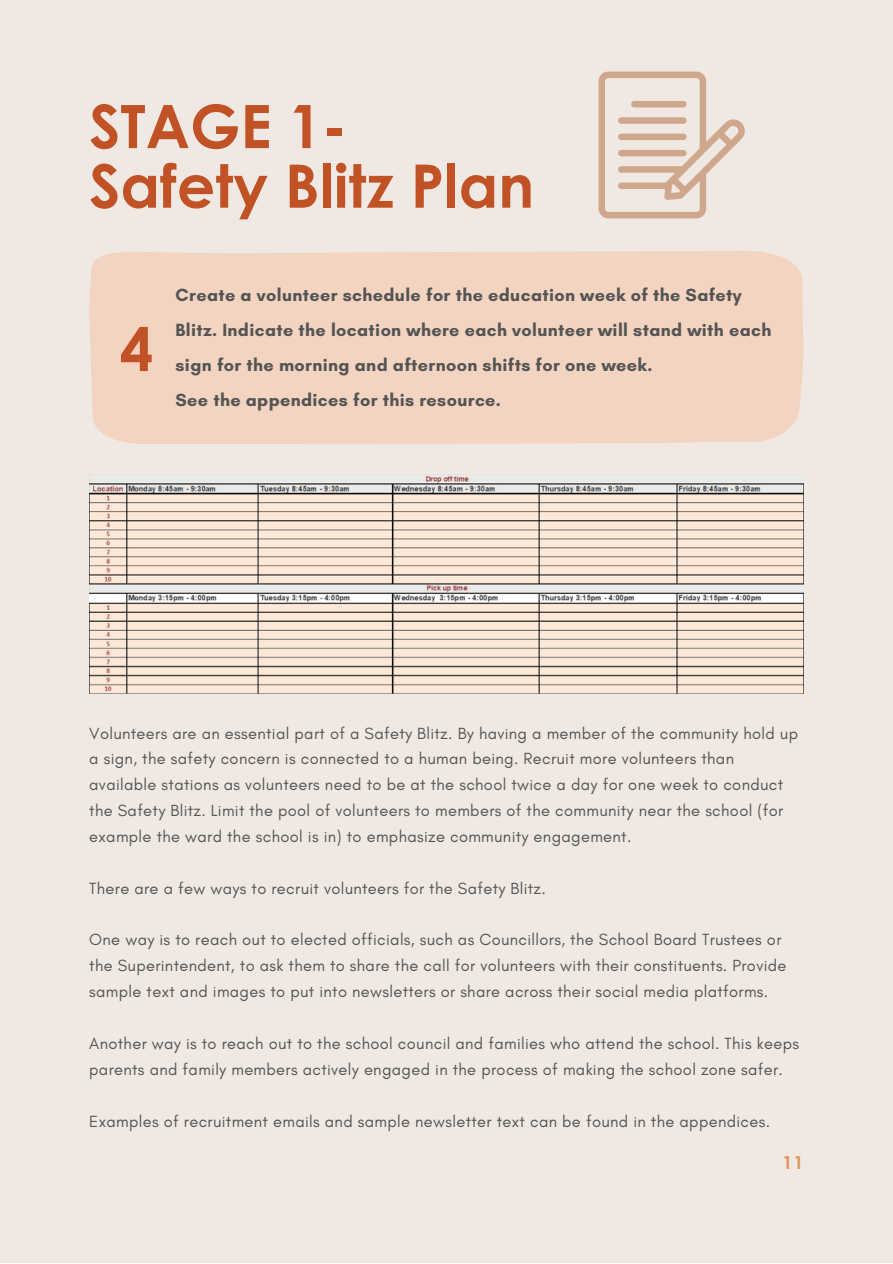
<style>
.page{position:relative;width:893px;height:1264px;background:#fff}
.page>*{position:absolute;margin:0;border:0;box-sizing:border-box;transform-origin:0 0}
.t1{font:700 60px "Century Gothic";color:#c15225}
.t2{font:700 18px/34.8px "Glacial Indifference";letter-spacing:.02em;color:#545454}
.t3{font:700 18px "Century Gothic";color:#e2945e}
.t4{font:16.5px/25.8px "Glacial Indifference";letter-spacing:.02em;color:#545454}
</style>
<div class="page">
<div style="left:0;top:0;width:892px;height:1262px;background:#f0e9e3"></div>
<div style="left:89px;top:251px;width:714px;height:193px;background:#f3d4c0"></div>
<img style="left:89px;top:474px;width:714px;height:219px">
<svg style="left:598px;top:72px;width:147px;height:146px"></svg>
<p class="t1" style="left:89px;top:88px;width:259px">STAGE 1-</p>
<p class="t1" style="left:89px;top:147px;width:446px">Safety Blitz Plan</p>
<p class="t1" style="left:120px;top:311px;width:35px">4</p>
<p class="t2" style="left:175px;top:277px;width:597px">Create a volunteer schedule for the education week of the Safety<br>Blitz. Indicate the location where each volunteer will stand with each sign for the morning and afternoon shifts for one week.</p>
<p class="t2" style="left:175px;top:382px;width:327px">See the appendices for this resource.</p>
<p class="t4" style="left:89px;top:719px;width:710px">Volunteers are an essential part of a Safety Blitz. By having a member of the community hold up a sign, the safety concern is connected to a human being. Recruit more volunteers than available stations as volunteers need to be at the school twice a day for one week to conduct the Safety Blitz. Limit the pool of volunteers to members of the community near the school (for example the ward the school is in) to emphasize community engagement.</p>
<p class="t4" style="left:89px;top:875px;width:458px">There are a few ways to recruit volunteers for the Safety Blitz.</p>
<p class="t4" style="left:89px;top:926px;width:698px">One way is to reach out to elected officials, such as Councillors, the School Board Trustees or the Superintendent, to ask them to share the call for volunteers with their constituents. Provide sample text and images to put into newsletters or share across their social media platforms.</p>
<p class="t4" style="left:89px;top:1030px;width:711px">Another way is to reach out to the school council and families who attend the school. This keeps parents and family members actively engaged in the process of making the school zone safer.</p>
<p class="t4" style="left:89px;top:1107px;width:682px">Examples of recruitment emails and sample newsletter text can be found in the appendices.</p>
<p class="t3" style="left:782px;top:1151px;width:23px">11</p>
</div>
